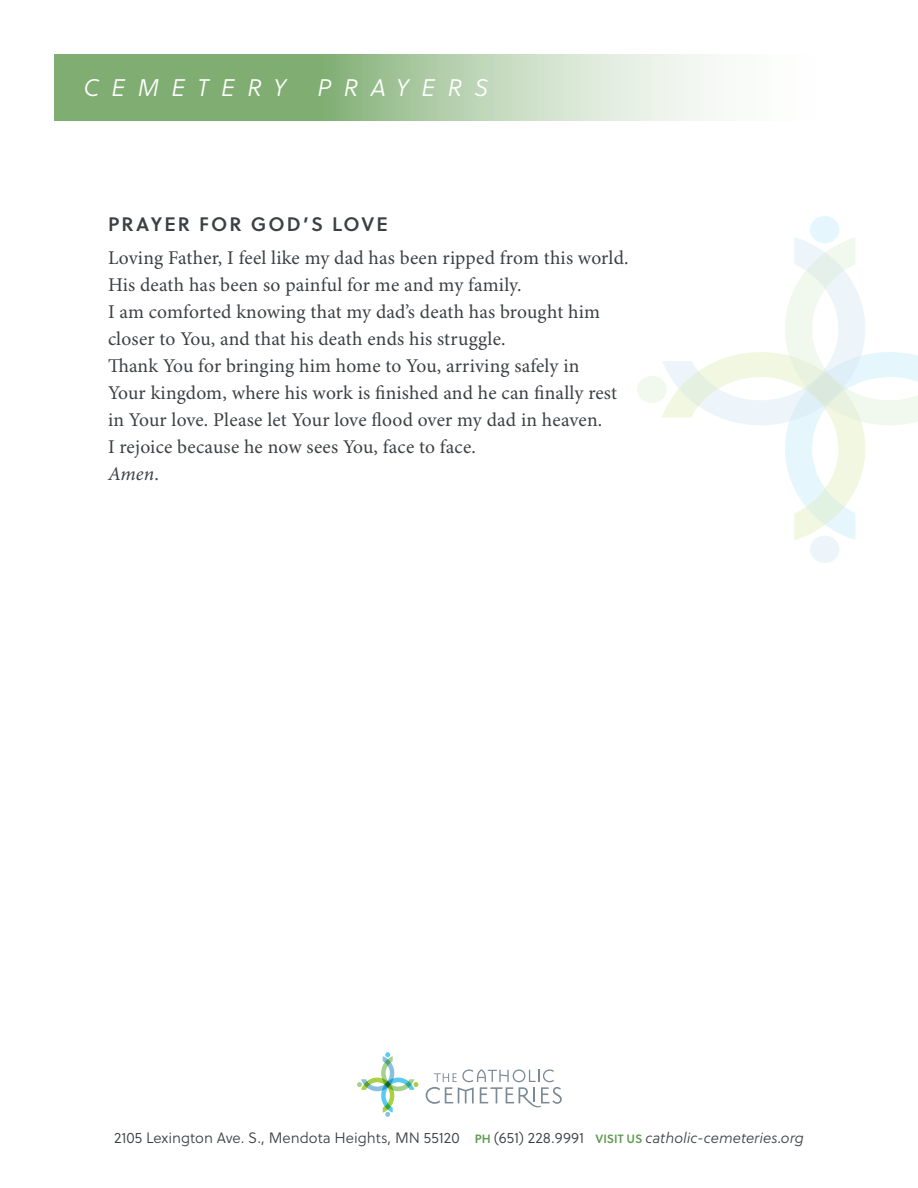
<style>
.page{position:relative;width:918px;height:1188px;background:#fff}
.page>*{position:absolute;margin:0;border:0;box-sizing:border-box;transform-origin:0 0}
.t1{font:italic 24px "Soleil Lt";letter-spacing:.52em;color:#fff}
.Main_Body{font:19.5px/27px "Minion Pro";letter-spacing:.005em;color:#3d4043}
.SUBHEAD{font:19.5px "Soleil Sb";letter-spacing:.11em;color:#3d4043}
.Main_Body-2{font:italic 19.5px "Minion Pro";color:#3d4043}
.t2{font:15px "Soleil Lt";color:#3d4043}
.s1{font-style:normal}
.s2{font-family:"Soleil Sb";font-size:12px;color:#5f994f}
.s3{font-style:italic}
</style>
<div class="page">
<svg style="left:54px;top:54px;width:662px;height:67px;background:#a8c7a0"></svg>
<div style="left:637px;top:376px;width:30px;height:27px;background:#f1f8ee;border-radius:50%"></div>
<div style="left:810px;top:536px;width:29px;height:27px;background:#edf5fa;border-radius:50%"></div>
<div style="left:810px;top:216px;width:29px;height:27px;background:#e5f7fd;border-radius:50%"></div>
<svg style="left:662px;top:237px;width:256px;height:303px"></svg>
<svg style="left:357px;top:1052px;width:61px;height:65px"></svg>
<svg style="left:426px;top:1069px;width:136px;height:39px"></svg>
<p class="t1" style="left:83px;top:71px;width:205px">CEMETERY</p>
<p class="t1" style="left:317px;top:71px;width:173px">PRAYERS</p>
<p class="SUBHEAD" style="left:108px;top:209px;width:281px">PRAYER FOR GOD’S LOVE</p>
<p class="Main_Body" style="left:108px;top:245px;width:522px">Loving Father, I feel like my dad has been ripped from this world.<br>His death has been so painful for me and my family.<br>I am comforted knowing that my dad’s death has brought him closer to You, and that his death ends his struggle.<br>Thank You for bringing him home to You, arriving safely in<br>Your kingdom, where his work is finished and he can finally rest in Your love. Please let Your love flood over my dad in heaven.<br>I rejoice because he now sees You, face to face.</p>
<p class="Main_Body-2" style="left:108px;top:463px;width:52px">Amen<span class="s1">.</span></p>
<p class="t2" style="left:114px;top:1127px;width:691px">2105 Lexington Ave. S., Mendota Heights, MN 55120 <span class="s2">PH</span> (651) 228.9991 <span class="s2">VISIT US</span> <span class="s3">catholic-cemeteries.org</span></p>
</div>
